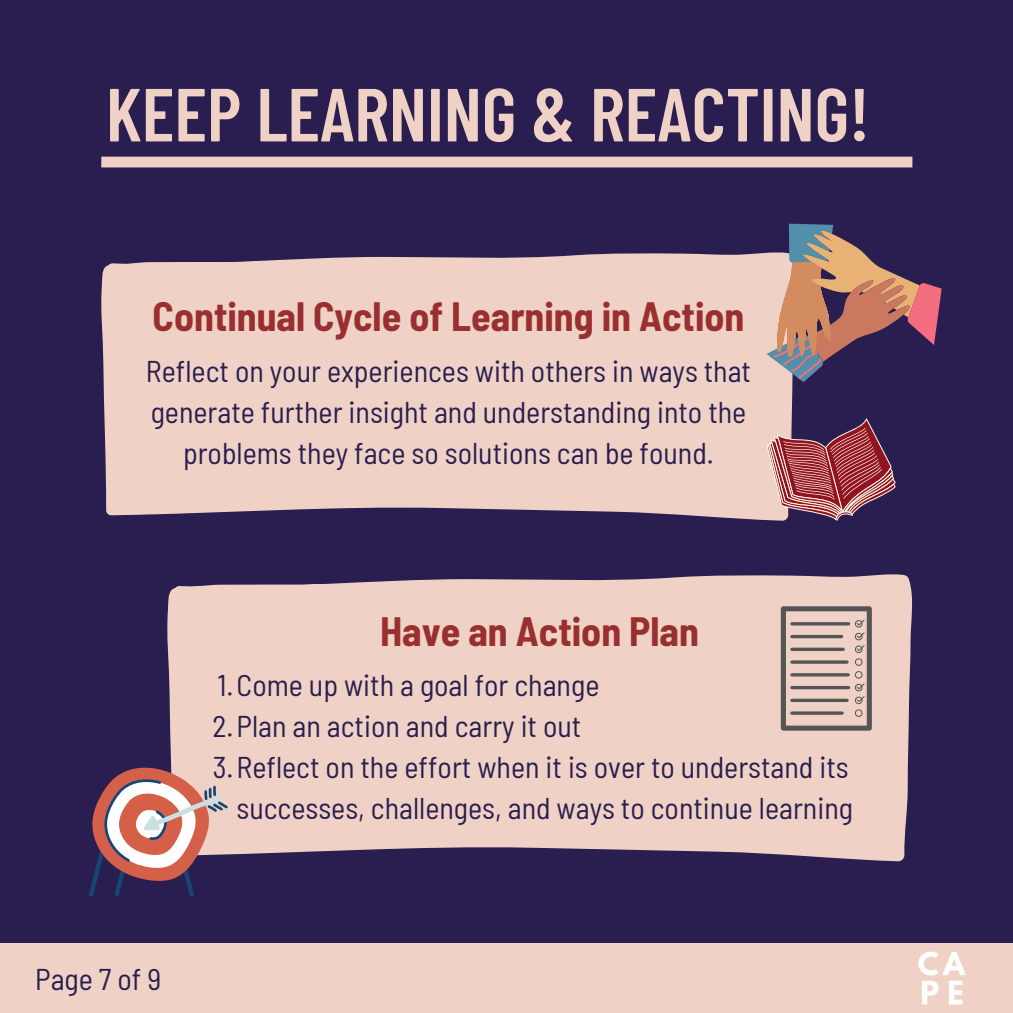
<style>
.page{position:relative;width:1013px;height:1013px;background:#fff}
.page>*{position:absolute;margin:0;border:0;box-sizing:border-box;transform-origin:0 0}
.t1{font:600 75px "Barlow Condensed";color:#efd2c5}
.t2{font:700 semi-condensed 40px "Barlow";color:#992f2f}
.t3{font:semi-condensed 30px/41.2px "Barlow";color:#2a1e50;text-align:center}
</style>
<div class="page">
<div style="left:0;top:0;width:1012px;height:1012px;background:#2a1e50"></div>
<div style="left:0;top:943px;width:1012px;height:69px;background:#efd2c5"></div>
<img style="left:918px;top:951px;width:48px;height:54px">
<div style="left:101px;top:252px;width:692px;height:269px;background:#efd2c5"></div>
<svg style="left:766px;top:418px;width:129px;height:102px"></svg>
<div style="left:167px;top:574px;width:745px;height:287px;background:#efd2c5"></div>
<div style="left:780px;top:606px;width:91px;height:124px;border:5px solid #555"></div>
<hr style="left:792px;top:622px;width:56px;height:3px;background:#555">
<hr style="left:792px;top:635px;width:49px;height:3px;background:#555">
<svg style="left:792px;top:647px;width:51px;height:4px"></svg>
<hr style="left:792px;top:660px;width:55px;height:3px;background:#555">
<hr style="left:792px;top:673px;width:56px;height:3px;background:#555">
<hr style="left:792px;top:686px;width:56px;height:3px;background:#555">
<svg style="left:792px;top:698px;width:55px;height:4px"></svg>
<hr style="left:792px;top:711px;width:50px;height:3px;background:#555">
<svg style="left:854px;top:618px;width:11px;height:99px"></svg>
<svg style="left:766px;top:224px;width:175px;height:158px"></svg>
<svg style="left:89px;top:753px;width:139px;height:143px"></svg>
<div style="left:101px;top:157px;width:811px;height:10px;background:#efd2c5"></div>
<h1 class="t1" style="left:106px;top:66px;width:765px">KEEP LEARNING &amp; REACTING!</h1>
<h2 class="t2" style="left:152px;top:291px;width:593px">Continual Cycle of Learning in Action</h2>
<p class="t3" style="left:146px;top:349px;width:606px">Reflect on your experiences with others in ways that generate further insight and understanding into the problems they face so solutions can be found.</p>
<h2 class="t2" style="left:380px;top:605px;width:320px">Have an Action Plan</h2>
<p class="t3" style="left:217px;top:663px;width:383px">1.Come up with a goal for change</p>
<p class="t3" style="left:212px;top:704px;width:370px">2.Plan an action and carry it out</p>
<p class="t3" style="left:213px;top:745px;width:637px">3.Reflect on the effort when it is over to understand its</p>
<p class="t3" style="left:236px;top:786px;width:618px">successes, challenges, and ways to continue learning</p>
<p class="t3" style="left:35px;top:957px;width:128px">Page 7 of 9</p>
</div>
